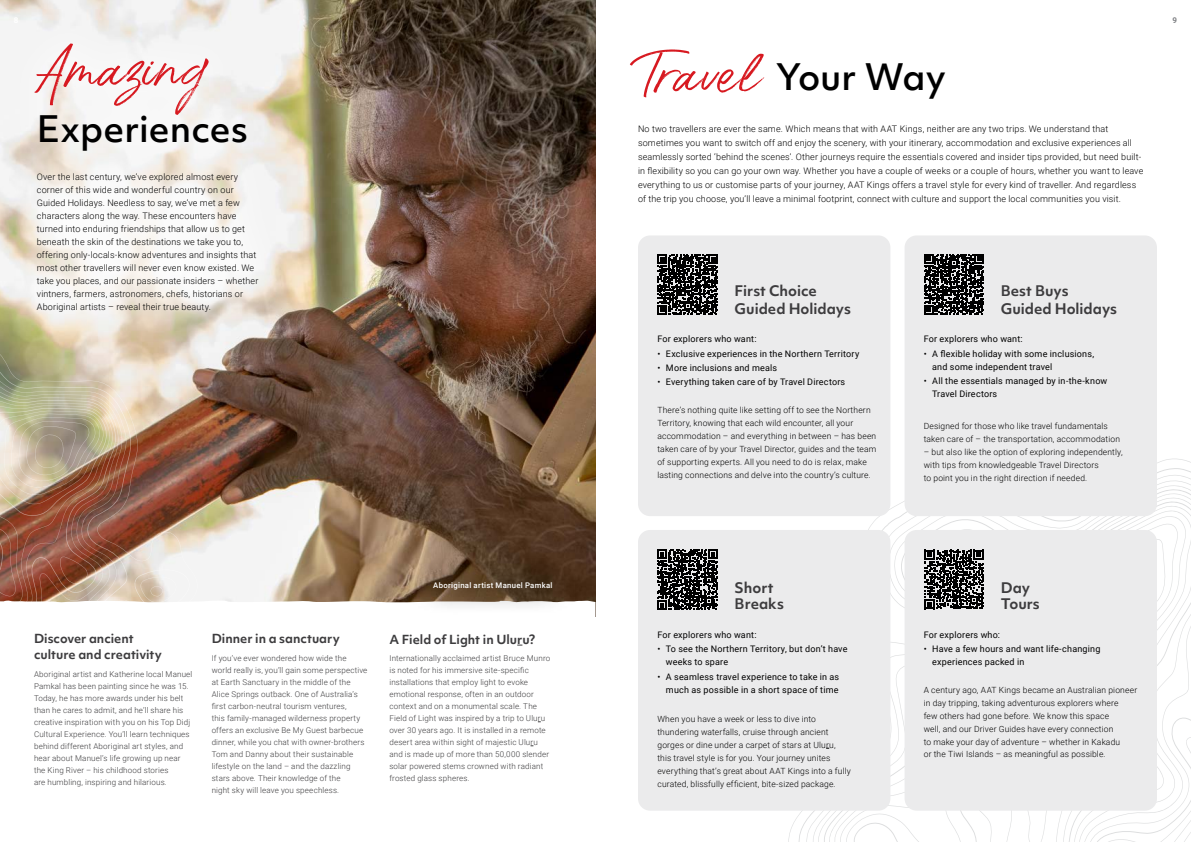
<style>
.page{position:relative;width:1191px;height:842px;background:#fff}
.page>*{position:absolute;margin:0;border:0;box-sizing:border-box;transform-origin:0 0}
.t1{font:50px "Hall Of Fun";letter-spacing:.01em;color:#d71920}
.t2{font:500 35px "Objektiv Mk 1";color:#000}
.t3{font:700 14px/16px "Objektiv Mk 1";color:#3d3c3e}
.t4{font:700 12px/16px "Objektiv Mk 1";color:#3d3c3e}
.t5{font:300 9px/13px "Roboto";letter-spacing:.015em;color:#000}
.t6{font:9px/13px "Roboto";letter-spacing:.02em;color:#000}
.t7{font:300 8.5px/13px "Roboto";letter-spacing:.015em;color:#000}
.t8{font:300 8px/12px "Roboto";letter-spacing:.02em;color:#3d3c3e}
.t9{font:700 8px "Roboto";color:#808285}
.t10{font:500 7.8px "Roboto";letter-spacing:.04em;color:#fff}
.s1{font-family:"Hall Of Fun";font-weight:400;font-size:50px;color:#d71920}
</style>
<div class="page">
<img style="left:0;top:0;width:595px;height:339px">
<div style="left:638px;top:235px;width:252px;height:281px;background:#ebebec;border-radius:12px"></div>
<div style="left:904px;top:235px;width:253px;height:281px;background:#ebebec;border-radius:12px"></div>
<div style="left:638px;top:530px;width:252px;height:281px;background:#ebebec;border-radius:12px"></div>
<svg style="left:658px;top:254px;width:60px;height:61px"></svg>
<svg style="left:657px;top:549px;width:60px;height:61px"></svg>
<svg style="left:924px;top:254px;width:60px;height:60px"></svg>
<svg style="left:853px;top:500px;width:338px;height:342px"></svg>
<img style="left:0;top:339px;width:595px;height:307px">
<div style="left:0;top:7px;width:295px;height:343px;background:#fff;opacity:.75"></div>
<div style="left:409px;top:557px;width:168px;height:58px;background:#000;opacity:.75"></div>
<h1 class="t1" style="left:34px;top:39px;width:178px">Amazing</h1>
<h2 class="t2" style="left:629px;top:52px;width:318px"><span class="s1">Travel</span> Your Way</h2>
<h2 class="t2" style="left:37px;top:104px;width:212px">Experiences</h2>
<p class="t5" style="left:638px;top:121px;width:507px;line-height:14px">No two travellers are ever the same. Which means that with AAT Kings, neither are any two trips. We understand that sometimes you want to switch off and enjoy the scenery, with your itinerary, accommodation and exclusive experiences all seamlessly sorted ‘behind the scenes’. Other journeys require the essentials covered and insider tips provided, but need built&shy;in flexibility so you can go your own way. Whether you have a couple of weeks or a couple of hours, whether you want to leave everything to us or customise parts of your journey, AAT Kings offers a travel style for every kind of traveller. And regardless of the trip you choose, you’ll leave a minimal footprint, connect with culture and support the local communities you visit.</p>
<p class="t5" style="left:37px;top:170px;width:223px">Over the last century, we’ve explored almost every corner of this wide and wonderful country on our Guided Holidays. Needless to say, we’ve met a few characters along the way. These encounters have turned into enduring friendships that allow us to get beneath the skin of the destinations we take you to, offering only-locals-know adventures and insights that most other travellers will never even know existed. We take you places, and our passionate insiders – whether vintners, farmers, astronomers, chefs, historians or Aboriginal artists – reveal their true beauty.</p>
<h3 class="t3" style="left:734px;top:282px;width:118px;line-height:18px">First Choice<br>Guided Holidays</h3>
<p class="t6" style="left:657px;top:332px;width:101px">For explorers who want:</p>
<p class="t6" style="left:657px;top:346px;width:203px">• Exclusive experiences in the Northern Territory</p>
<p class="t6" style="left:657px;top:361px;width:121px">• More inclusions and meals</p>
<p class="t6" style="left:657px;top:375px;width:189px">• Everything taken care of by Travel Directors</p>
<h3 class="t3" style="left:1000px;top:281px;width:118px;line-height:18.2px">Best Buys<br>Guided Holidays</h3>
<p class="t6" style="left:923px;top:332px;width:101px">For explorers who want:</p>
<p class="t6" style="left:932px;top:346px;width:163px;text-indent:-9px">• A flexible holiday with some inclusions, and some independent travel</p>
<p class="t6" style="left:932px;top:374px;width:177px;text-indent:-9px">• All the essentials managed by in-the-know<br>Travel Directors</p>
<p class="t7" style="left:657px;top:404px;width:220px">There’s nothing quite like setting off to see the Northern Territory, knowing that each wild encounter, all your accommodation – and everything in between – has been taken care of by your Travel Director, guides and the team of supporting experts. All you need to do is relax, make lasting connections and delve into the country’s culture.</p>
<p class="t7" style="left:923px;top:419px;width:198px">Designed for those who like travel fundamentals taken care of – the transportation, accommodation</p>
<p class="t7" style="left:923px;top:445px;width:200px">– but also like the option of exploring independently, with tips from knowledgeable Travel Directors<br>to point you in the right direction if needed.</p>
<p class="t9" style="left:1172px;top:14px;width:6px">9</p>
<h3 class="t4" style="left:34px;top:631px;width:129px">Discover ancient culture and creativity</h3>
<p class="t8" style="left:34px;top:668px;width:160px">Aboriginal artist and Katherine local Manuel Pamkal has been painting since he was 15.<br>Today, he has more awards under his belt than he cares to admit, and he’ll share his creative inspiration with you on his Top Didj Cultural Experience. You’ll learn techniques behind different Aboriginal art styles, and hear about Manuel’s life growing up near the King River – his childhood stories<br>are humbling, inspiring and hilarious.</p>
<h3 class="t4" style="left:212px;top:631px;width:130px">Dinner in a sanctuary</h3>
<p class="t8" style="left:212px;top:652px;width:157px">If you’ve ever wondered how wide the world really is, you’ll gain some perspective at Earth Sanctuary in the middle of the Alice Springs outback. One of Australia’s first carbon-neutral tourism ventures,<br>this family-managed wilderness property offers an exclusive Be My Guest barbecue dinner, while you chat with owner-brothers Tom and Danny about their sustainable lifestyle on the land – and the dazzling stars above. Their knowledge of the<br>night sky will leave you speechless.</p>
<p class="t10" style="left:433px;top:580px;width:121px">Aboriginal artist Manuel Pamkal</p>
<h3 class="t4" style="left:389px;top:631px;width:147px">A Field of Light in Uluru?</h3>
<p class="t8" style="left:389px;top:652px;width:162px">Internationally acclaimed artist Bruce Munro is noted for his immersive site-specific installations that employ light to evoke emotional response, often in an outdoor context and on a monumental scale. The Field of Light was inspired by a trip to Uluru over 30 years ago. It is installed in a remote desert area within sight of majestic Uluru and is made up of more than 50,000 slender solar powered stems crowned with radiant frosted glass spheres.</p>
<h3 class="t3" style="left:734px;top:580px;width:51px">Short<br>Breaks</h3>
<p class="t6" style="left:657px;top:628px;width:101px">For explorers who want:</p>
<p class="t6" style="left:666px;top:642px;width:183px;text-indent:-9px">• To see the Northern Territory, but don’t have weeks to spare</p>
<p class="t6" style="left:657px;top:669px;width:183px;text-align:right">• A seamless travel experience to take in as much as possible in a short space of time</p>
<p class="t7" style="left:657px;top:712px;width:195px">When you have a week or less to dive into thundering waterfalls, cruise through ancient gorges or dine under a carpet of stars at Uluru, this travel style is for you. Your journey unites everything that’s great about AAT Kings into a fully curated, blissfully efficient, bite-sized package.</p>
<h3 class="t3" style="left:1001px;top:580px;width:40px">Day<br>Tours</h3>
<p class="t6" style="left:923px;top:627px;width:78px">For explorers who:</p>
<p class="t6" style="left:932px;top:642px;width:170px;text-indent:-9px">• Have a few hours and want life-changing experiences packed in</p>
<p class="t7" style="left:923px;top:683px;width:215px">A century ago, AAT Kings became an Australian pioneer in day tripping, taking adventurous explorers where<br>few others had gone before. We know this space<br>well, and our Driver Guides have every connection<br>to make your day of adventure – whether in Kakadu<br>or the Tiwi Islands – as meaningful as possible.</p>
</div>
